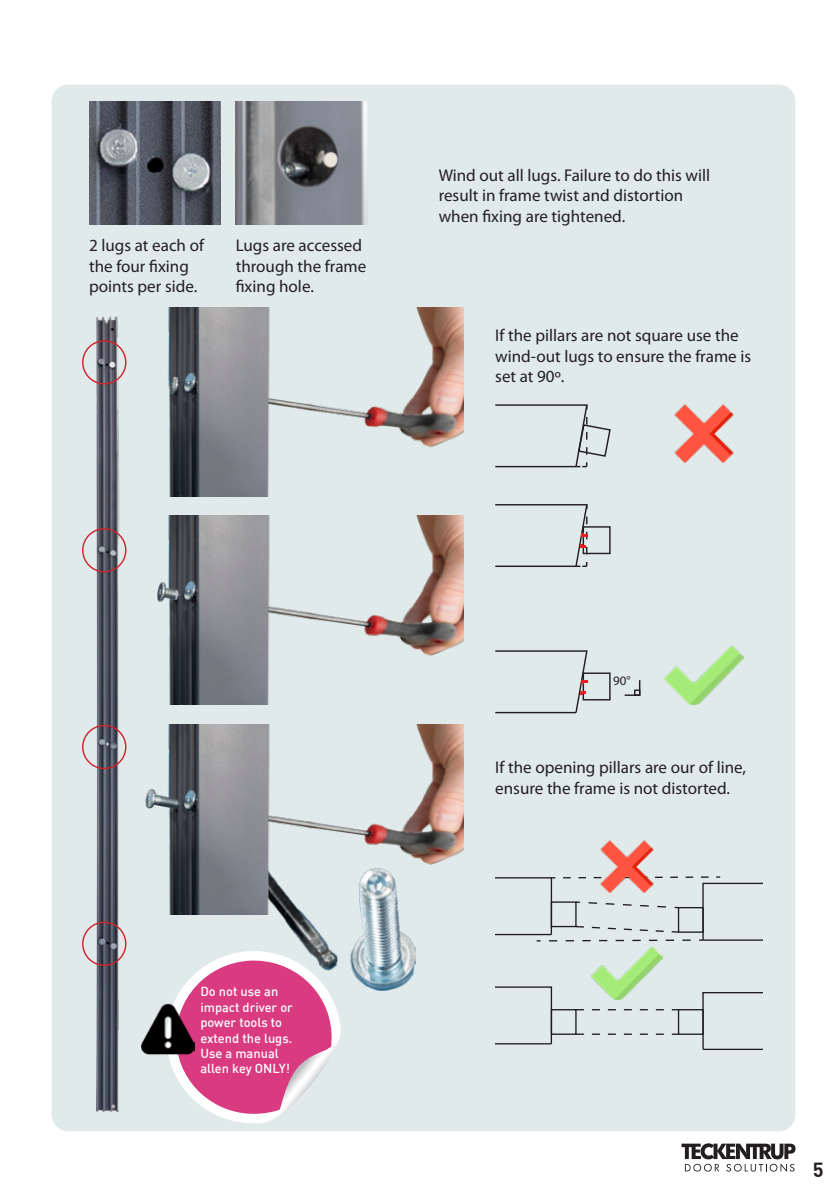
<style>
.page{position:relative;width:840px;height:1191px;background:#fff}
.page>*{position:absolute;margin:0;border:0;box-sizing:border-box;transform-origin:0 0}
.t1{font:20px "DIN Bold";color:#231f20}
.t2{font:17px/20.4px "Myriad Pro";color:#231f20}
.t3{font:13px "Myriad Pro";color:#231f20}
.t4{font:500 12.8px/15.4px "DIN";color:#fff}
</style>
<div class="page">
<div style="left:52px;top:84px;width:743px;height:1047px;background:#e0eaeb;border-radius:17px"></div>
<img style="left:157px;top:515px;width:306px;height:190px">
<img style="left:168px;top:307px;width:295px;height:190px">
<img style="left:241px;top:914px;width:175px;height:76px">
<img style="left:145px;top:725px;width:318px;height:189px">
<img style="left:235px;top:101px;width:132px;height:123px">
<img style="left:89px;top:101px;width:131px;height:123px">
<img style="left:97px;top:316px;width:30px;height:795px">
<div style="left:82px;top:340px;width:44px;height:44px;border:1px solid #d1232a;border-radius:50%"></div>
<div style="left:82px;top:528px;width:44px;height:44px;border:1px solid #d1232a;border-radius:50%"></div>
<div style="left:82px;top:725px;width:44px;height:44px;border:1px solid #d1232a;border-radius:50%"></div>
<div style="left:82px;top:921px;width:44px;height:45px;border:1px solid #d1232a;border-radius:50%"></div>
<svg style="left:169px;top:951px;width:172px;height:172px"></svg>
<img style="left:141px;top:1001px;width:53px;height:55px">
<svg style="left:495px;top:986px;width:57px;height:59px"></svg>
<hr style="left:495px;top:1043px;width:56px;height:1px;background:#1d1d1b">
<div style="left:550px;top:1009px;width:26px;height:25px;border:1px solid #1d1d1b"></div>
<svg style="left:701px;top:992px;width:61px;height:56px"></svg>
<hr style="left:702px;top:1048px;width:60px;height:1px;background:#1d1d1b">
<div style="left:677px;top:1009px;width:26px;height:25px;border:1px solid #1d1d1b"></div>
<svg style="left:575px;top:1009px;width:103px;height:1px"></svg>
<svg style="left:575px;top:1033px;width:103px;height:1px"></svg>
<svg style="left:495px;top:876px;width:267px;height:66px"></svg>
<img style="left:591px;top:840px;width:71px;height:52px">
<img style="left:591px;top:947px;width:71px;height:52px">
<svg style="left:495px;top:404px;width:116px;height:64px"></svg>
<div style="left:582px;top:526px;width:28px;height:28px;border:1px solid #231f20"></div>
<div style="left:582px;top:672px;width:28px;height:28px;border:1px solid #231f20"></div>
<svg style="left:624px;top:680px;width:16px;height:16px"></svg>
<div style="left:633px;top:689px;width:7px;height:7px;border:1px solid #231f20"></div>
<svg style="left:495px;top:504px;width:93px;height:63px"></svg>
<svg style="left:495px;top:650px;width:93px;height:63px"></svg>
<img style="left:674px;top:404px;width:60px;height:59px">
<img style="left:664px;top:646px;width:79px;height:58px">
<svg style="left:681px;top:1143px;width:114px;height:28px"></svg>
<p class="t2" style="left:89px;top:235px;width:116px">2 lugs at each of the four fixing points per side.</p>
<p class="t2" style="left:235px;top:235px;width:132px">Lugs are accessed through the frame fixing hole.</p>
<p class="t2" style="left:438px;top:165px;width:273px">Wind out all lugs. Failure to do this will result in frame twist and distortion when fixing are tightened.</p>
<p class="t2" style="left:495px;top:325px;width:257px">If the pillars are not square use the wind-out lugs to ensure the frame is set at 90º.</p>
<p class="t4" style="left:200px;top:983px;width:94px">Do not use an impact driver or power tools to extend the lugs.<br>Use a manual allen key ONLY!</p>
<p class="t3" style="left:612px;top:672px;width:19px">90°</p>
<p class="t2" style="left:495px;top:757px;width:252px">If the opening pillars are our of line, ensure the frame is not distorted.</p>
<p class="t1" style="left:812px;top:1157px;width:12px">5</p>
</div>
